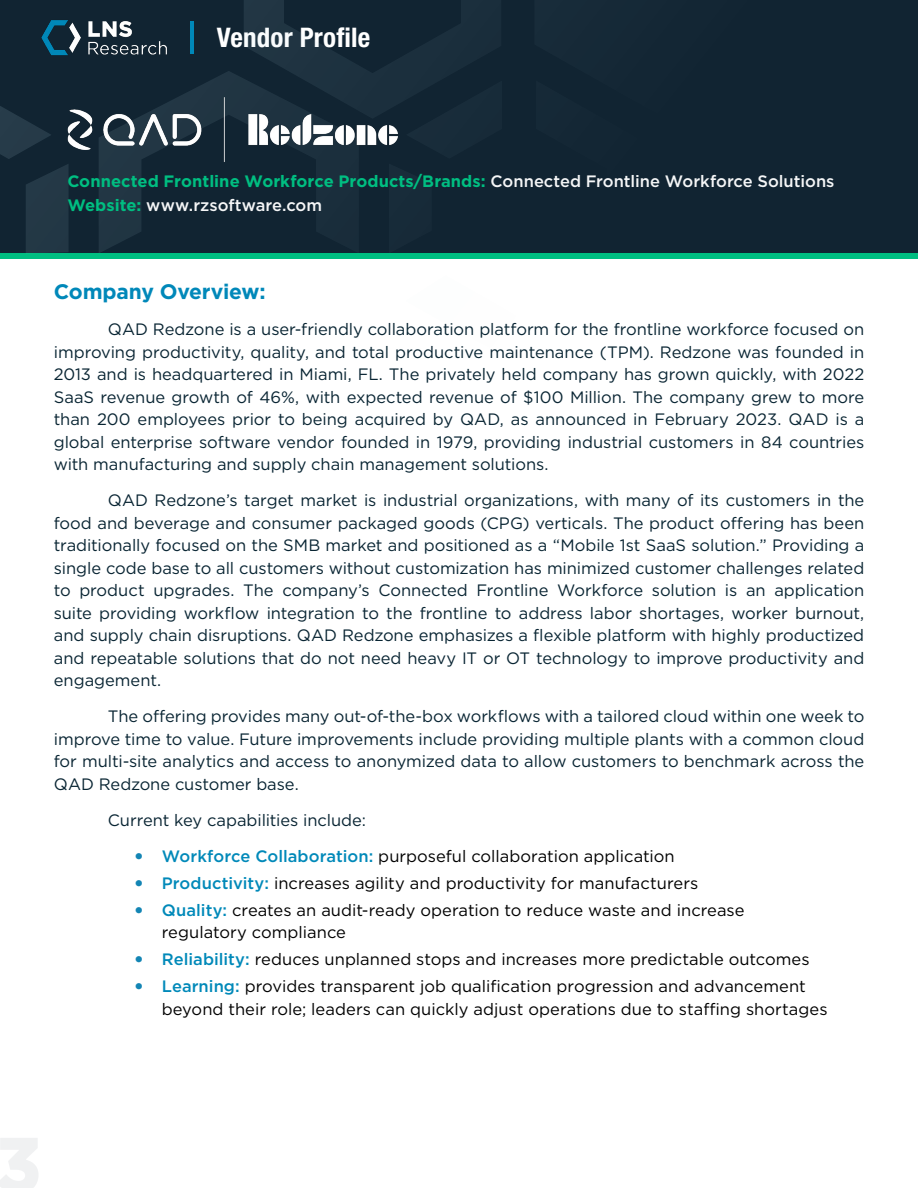
<style>
.page{position:relative;width:918px;height:1188px;background:#fff}
.page>*{position:absolute;margin:0;border:0;box-sizing:border-box;transform-origin:0 0}
.t1{font:700 condensed 27px "Helvetica Neue LT Std";letter-spacing:.01em;color:#fff}
.t2{font:700 21px "Gotham";letter-spacing:-.01em;color:#0088b9}
.t3{font:16.5px/22.5px "Gotham";letter-spacing:-.005em;color:#092533;text-align:justify}
.t4{font:16.5px/22.5px "Gotham";color:#000}
.t5{font:500 16.5px/24px "Gotham";color:#f5f6f7}
.s1{font-weight:700;color:#00be81}
.s2{font-weight:900;color:#1385b4}
.s3{font-weight:500;color:#0189b9}
</style>
<div class="page">
<div style="left:0;top:0;width:918px;height:75px;background:#112432"></div>
<hr style="left:190px;top:21px;width:3px;height:33px;background:#0088b9">
<img style="left:41px;top:20px;width:126px;height:36px">
<div style="left:0;top:73px;width:918px;height:183px;background:#112432"></div>
<div style="left:0;top:253px;width:918px;height:6px;background:#00be81"></div>
<svg style="left:99px;top:71px;width:145px;height:182px"></svg>
<svg style="left:0;top:106px;width:69px;height:147px"></svg>
<svg style="left:244px;top:0;width:239px;height:208px"></svg>
<img style="left:66px;top:95px;width:332px;height:69px">
<h1 class="t1" style="left:217px;top:21px;width:155px">Vendor Profile</h1>
<p class="t5" style="left:67px;top:169px;width:769px"><span class="s1">Connected Frontline Workforce Products/Brands:</span> Connected Frontline Workforce Solutions<br><span class="s1">Website:</span> www.rzsoftware.com</p>
<p class="t2" style="left:54px;top:278px;width:213px">Company Overview:</p>
<p class="t3" style="left:54px;top:318px;width:812px;text-indent:54px">QAD Redzone is a user-friendly collaboration platform for the frontline workforce focused on improving productivity, quality, and total productive maintenance (TPM). Redzone was founded in 2013 and is headquartered in Miami, FL. The privately held company has grown quickly, with 2022<br>SaaS revenue growth of 46%, with expected revenue of $100 Million. The company grew to more than 200 employees prior to being acquired by QAD, as announced in February 2023. QAD is a global enterprise software vendor founded in 1979, providing industrial customers in 84 countries with manufacturing and supply chain management solutions.</p>
<p class="t3" style="left:54px;top:489px;width:812px;text-indent:54px">QAD Redzone’s target market is industrial organizations, with many of its customers in the food and beverage and consumer packaged goods (CPG) verticals. The product offering has been traditionally focused on the SMB market and positioned as a “Mobile 1st SaaS solution.” Providing a single code base to all customers without customization has minimized customer challenges related to product upgrades. The company’s Connected Frontline Workforce solution is an application suite providing workflow integration to the frontline to address labor shortages, worker burnout, and supply chain disruptions. QAD Redzone emphasizes a flexible platform with highly productized and repeatable solutions that do not need heavy IT or OT technology to improve productivity and engagement.</p>
<p class="t3" style="left:54px;top:705px;width:812px;text-indent:54px">The offering provides many out-of-the-box workflows with a tailored cloud within one week to improve time to value. Future improvements include providing multiple plants with a common cloud for multi-site analytics and access to anonymized data to allow customers to benchmark across the QAD Redzone customer base.</p>
<p class="t3" style="left:108px;top:808px;width:260px">Current key capabilities include:</p>
<p class="t4" style="left:135px;top:844px;width:541px"><span class="s2">•</span> <span class="s3">Workforce Collaboration:</span> purposeful collaboration application</p>
<p class="t4" style="left:135px;top:871px;width:565px"><span class="s2">•</span> <span class="s3">Productivity:</span> increases agility and productivity for manufacturers</p>
<p class="t4" style="left:162px;top:898px;width:584px;text-indent:-27px"><span class="s2">•</span> <span class="s3">Quality:</span> creates an audit-ready operation to reduce waste and increase regulatory compliance</p>
<p class="t4" style="left:135px;top:948px;width:676px"><span class="s2">•</span> <span class="s3">Reliability:</span> reduces unplanned stops and increases more predictable outcomes</p>
<p class="t4" style="left:162px;top:975px;width:667px;text-indent:-27px"><span class="s2">•</span> <span class="s3">Learning:</span> provides transparent job qualification progression and advancement beyond their role; leaders can quickly adjust operations due to staffing shortages</p>
</div>
